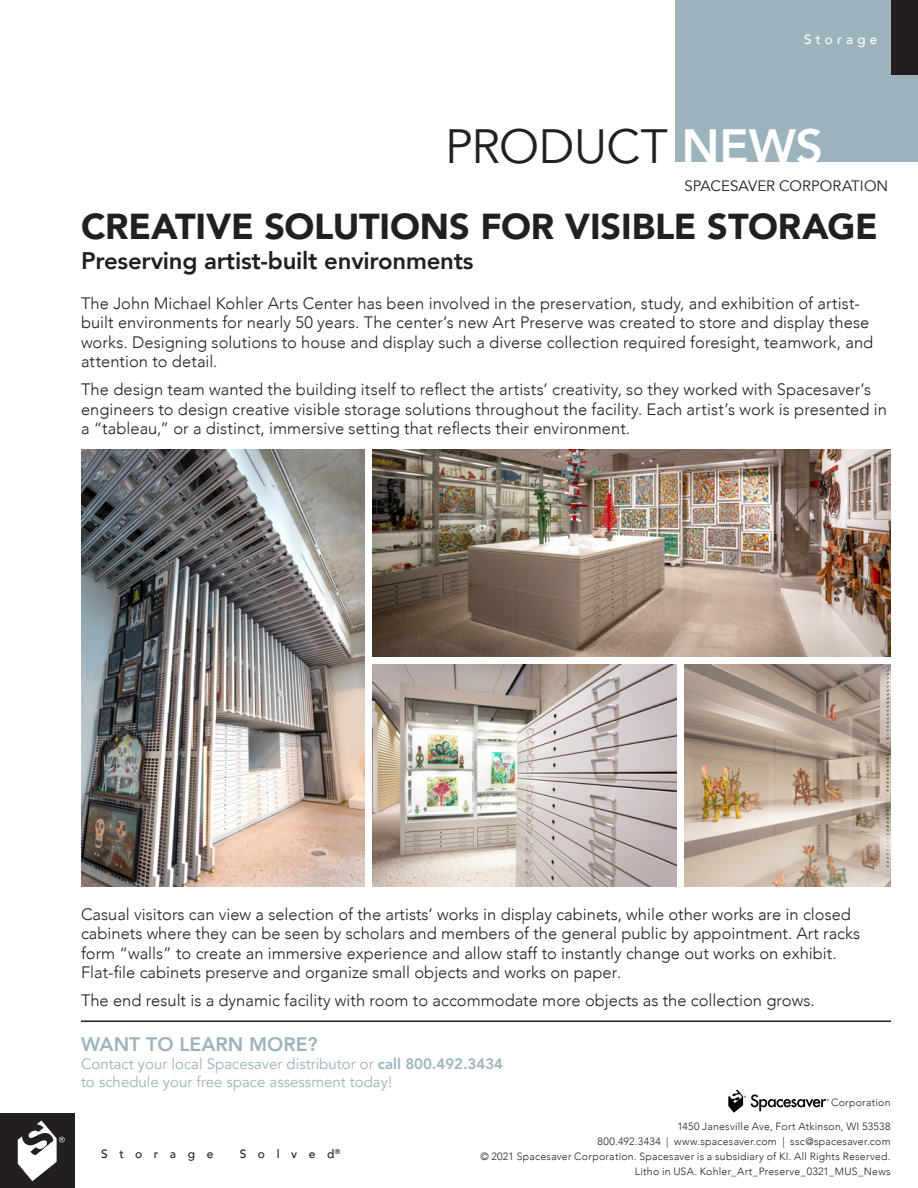
<style>
.page{position:relative;width:918px;height:1188px;background:#fff}
.page>*{position:absolute;margin:0;border:0;box-sizing:border-box;transform-origin:0 0}
.t1{font:48px "Avenir";letter-spacing:-.01em;color:#231f20}
.Head{font:900 36px "Avenir";letter-spacing:-.005em;color:#231f20}
.Subhead{font:800 24px "Avenir";letter-spacing:-.01em;color:#231f20}
.t2{font:800 19.5px "Avenir";color:#9cb3bd}
.Body_Copy{font:300 16.5px/19.5px "Avenir";color:#231f20}
.t3{font:15px "Avenir";color:#9cb3bd}
.Body_Copy-2{font:15px "Avenir";letter-spacing:.005em;color:#231f20}
.t4{font:500 13.5px "Avenir";letter-spacing:.31em;color:#fff}
.t5{font:500 12px "Avenir";letter-spacing:.97em;color:#231f20}
.t6{font:300 10.5px/15px "Avenir";letter-spacing:.025em;color:#231f20;text-align:right}
.s1{font-weight:800;color:#fff}
.s2{font-weight:800}
</style>
<div class="page">
<div style="left:675px;top:0;width:243px;height:162px;background:#9cb3bd"></div>
<div style="left:891px;top:0;width:27px;height:74px;background:#231f20"></div>
<div style="left:0;top:1114px;width:74px;height:74px;background:#231f20"></div>
<svg style="left:18px;top:1120px;width:47px;height:61px"></svg>
<hr style="left:81px;top:1020px;width:810px;height:2px;background:#231f20">
<svg style="left:728px;top:1090px;width:101px;height:23px"></svg>
<img style="left:81px;top:450px;width:283px;height:437px">
<img style="left:373px;top:450px;width:518px;height:207px">
<img style="left:373px;top:664px;width:303px;height:223px">
<img style="left:685px;top:664px;width:206px;height:223px">
<p class="t4" style="left:804px;top:27px;width:75px">Storage</p>
<p class="t1" style="left:445px;top:118px;width:379px">PRODUCT <span class="s1">NEWS</span></p>
<p class="Body_Copy-2" style="left:684px;top:176px;width:205px">SPACESAVER CORPORATION</p>
<p class="Head" style="left:81px;top:196px;width:798px">CREATIVE SOLUTIONS FOR VISIBLE STORAGE</p>
<p class="Subhead" style="left:81px;top:242px;width:394px">Preserving artist-built environments</p>
<p class="Body_Copy" style="left:81px;top:293px;width:794px">The John Michael Kohler Arts Center has been involved in the preservation, study, and exhibition of artist&shy;built environments for nearly 50 years. The center’s new Art Preserve was created to store and display these works. Designing solutions to house and display such a diverse collection required foresight, teamwork, and attention to detail.</p>
<p class="Body_Copy" style="left:81px;top:380px;width:807px">The design team wanted the building itself to reflect the artists’ creativity, so they worked with Spacesaver’s engineers to design creative visible storage solutions throughout the facility. Each artist’s work is presented in a “tableau,” or a distinct, immersive setting that reflects their environment.</p>
<p class="Body_Copy" style="left:81px;top:904px;width:781px">Casual visitors can view a selection of the artists’ works in display cabinets, while other works are in closed cabinets where they can be seen by scholars and members of the general public by appointment. Art racks form “walls” to create an immersive experience and allow staff to instantly change out works on exhibit.<br>Flat-file cabinets preserve and organize small objects and works on paper.</p>
<p class="Body_Copy" style="left:81px;top:991px;width:735px">The end result is a dynamic facility with room to accommodate more objects as the collection grows.</p>
<p class="t2" style="left:81px;top:1029px;width:238px">WANT TO LEARN MORE?</p>
<p class="t3" style="left:81px;top:1055px;width:424px">Contact your local Spacesaver distributor or <span class="s2">call 800.492.3434</span></p>
<p class="t3" style="left:81px;top:1073px;width:313px">to schedule your free space assessment today!</p>
<p class="t6" style="left:831px;top:1095px;width:61px">Corporation</p>
<p class="t5" style="left:101px;top:1144px;width:114px">Storage</p>
<p class="t5" style="left:240px;top:1144px;width:102px">Solved<sup>®</sup></p>
<p class="t6" style="left:677px;top:1119px;width:215px">1450 Janesville Ave, Fort Atkinson, WI 53538</p>
<p class="t6" style="left:597px;top:1134px;width:295px">800.492.3434 | www.spacesaver.com | ssc@spacesaver.com</p>
<p class="t6" style="left:480px;top:1149px;width:412px">© 2021 Spacesaver Corporation. Spacesaver is a subsidiary of KI. All Rights Reserved.<br>Litho in USA. Kohler_Art_Preserve_0321_MUS_News</p>
</div>
